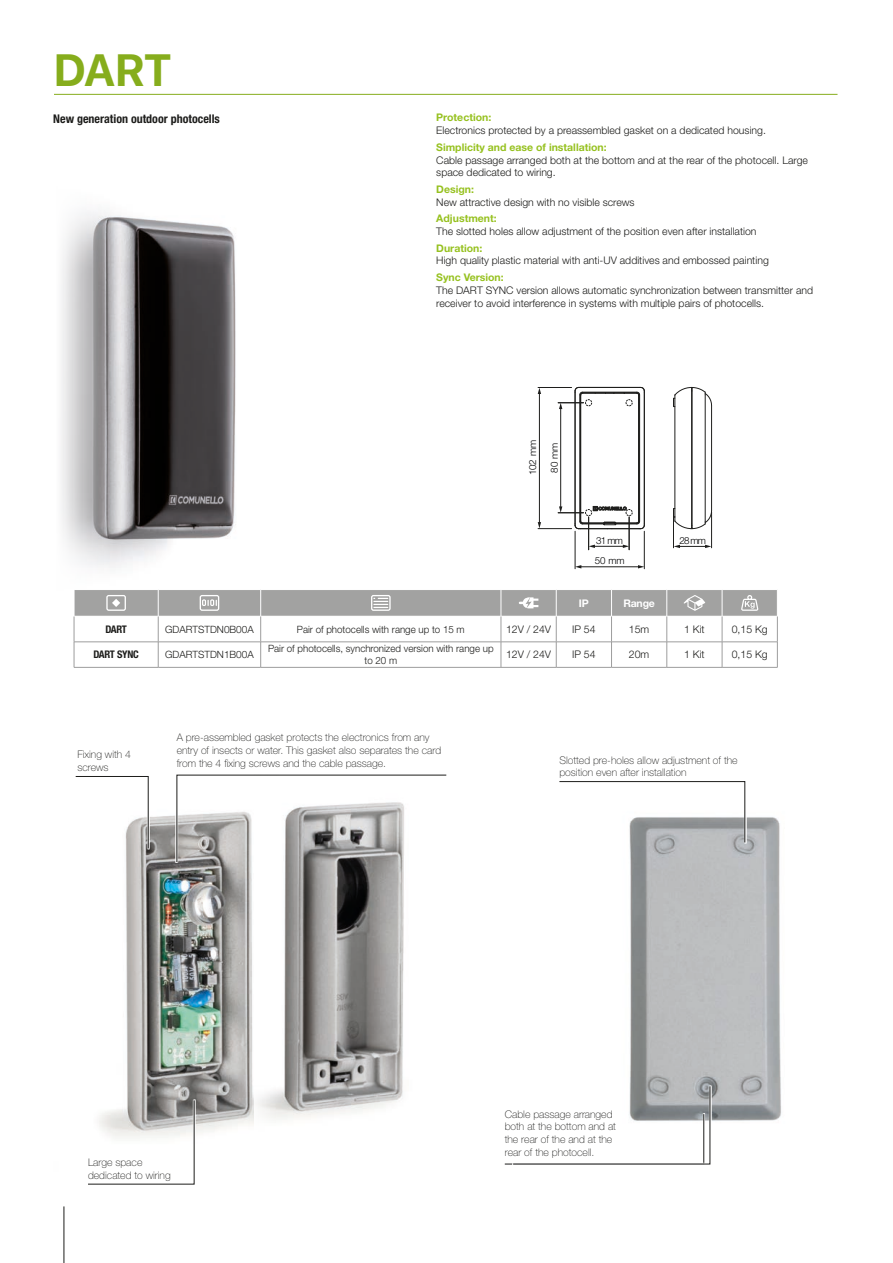
<style>
.page{position:relative;width:893px;height:1263px;background:#fff}
.page>*{position:absolute;margin:0;border:0;box-sizing:border-box;transform-origin:0 0}
.TITOLO_PRODOTTO{font:700 45px "SFUI Display";color:#86ad1c}
.t1{font:700 condensed 12px "Helvetica Neue LT Std";color:#1d1d1b}
.Plus{font:300 10.5px/12.6px "Helvetica Neue LT Std";color:#1d1d1b}
.t2{font:100 10.5px/12.6px "Helvetica Neue LT Std";color:#1d1d1b}
.CARATTERISTICHE{font:300 10.5px "Helvetica Neue LT Std";color:#1d1d1b}
.ARTICOLO{font:700 condensed 10.5px "Helvetica Neue LT Std";letter-spacing:-.02em;color:#1d1d1b}
.TITOLI_TABELLE{font:700 10.5px "Helvetica Neue LT Std";letter-spacing:-.02em;color:#fff}
.DESCRIZIONE{font:300 10.05px/12px "Helvetica Neue LT Std";color:#1d1d1b;text-align:center}
.COD__PRODOTTO{font:300 10.05px "Helvetica Neue LT Std";color:#1d1d1b}
.t3{font:300 9.75px "Helvetica Neue LT Std";color:#020203}
.s1{font-weight:700;color:#96c11f}
</style>
<div class="page">
<img style="left:126px;top:815px;width:123px;height:319px">
<img style="left:61px;top:212px;width:175px;height:356px">
<img style="left:629px;top:817px;width:152px;height:304px">
<hr style="left:639px;top:395px;width:1px;height:126px;background:#1e1e1c">
<hr style="left:644px;top:391px;width:1px;height:134px;background:#1e1e1c">
<hr style="left:579px;top:395px;width:1px;height:126px;background:#1e1e1c">
<hr style="left:575px;top:391px;width:1px;height:134px;background:#1e1e1c">
<svg style="left:593px;top:506px;width:34px;height:5px"></svg>
<hr style="left:638px;top:395px;width:1px;height:126px;background:#1e1e1c">
<svg style="left:574px;top:387px;width:71px;height:9px"></svg>
<hr style="left:580px;top:395px;width:1px;height:126px;background:#1e1e1c">
<svg style="left:574px;top:520px;width:71px;height:9px"></svg>
<hr style="left:675px;top:395px;width:1px;height:126px;background:#1e1e1c">
<hr style="left:691px;top:391px;width:1px;height:132px;background:#1e1e1c">
<hr style="left:705px;top:395px;width:1px;height:126px;background:#1e1e1c">
<hr style="left:692px;top:391px;width:1px;height:134px;background:#1e1e1c">
<hr style="left:711px;top:405px;width:1px;height:106px;background:#1e1e1c">
<svg style="left:673px;top:387px;width:39px;height:20px"></svg>
<svg style="left:673px;top:508px;width:39px;height:21px"></svg>
<hr style="left:575px;top:531px;width:1px;height:38px;background:#1e1e1c">
<hr style="left:644px;top:531px;width:1px;height:38px;background:#1e1e1c">
<hr style="left:539px;top:393px;width:1px;height:130px;background:#1e1e1c">
<svg style="left:538px;top:388px;width:3px;height:6px"></svg>
<svg style="left:538px;top:522px;width:3px;height:6px"></svg>
<hr style="left:538px;top:528px;width:34px;height:1px;background:#1e1e1c">
<hr style="left:538px;top:387px;width:34px;height:1px;background:#1e1e1c">
<svg style="left:674px;top:545px;width:37px;height:3px"></svg>
<hr style="left:673px;top:517px;width:1px;height:31px;background:#1e1e1c">
<hr style="left:711px;top:512px;width:1px;height:36px;background:#1e1e1c">
<div style="left:585px;top:399px;width:7px;height:7px;border:1px dashed #1e1e1c;border-radius:50%"></div>
<div style="left:626px;top:399px;width:6px;height:7px;border:1px dashed #1e1e1c;border-radius:50%"></div>
<div style="left:585px;top:509px;width:7px;height:7px;border:1px dashed #1e1e1c;border-radius:50%"></div>
<div style="left:626px;top:509px;width:6px;height:7px;border:1px dashed #1e1e1c;border-radius:50%"></div>
<hr style="left:629px;top:517px;width:1px;height:33px;background:#1e1e1c">
<hr style="left:588px;top:517px;width:1px;height:33px;background:#1e1e1c">
<hr style="left:560px;top:408px;width:1px;height:100px;background:#1e1e1c">
<svg style="left:558px;top:402px;width:25px;height:7px"></svg>
<svg style="left:558px;top:506px;width:25px;height:7px"></svg>
<hr style="left:594px;top:546px;width:30px;height:1px;background:#1e1e1c">
<svg style="left:589px;top:545px;width:6px;height:3px"></svg>
<svg style="left:623px;top:545px;width:6px;height:3px"></svg>
<hr style="left:580px;top:566px;width:59px;height:1px;background:#1e1e1c">
<svg style="left:575px;top:565px;width:6px;height:3px"></svg>
<svg style="left:638px;top:565px;width:6px;height:3px"></svg>
<hr style="left:54px;top:94px;width:783px;height:1px;background:#86ad1c">
<div style="left:503px;top:1113px;width:202px;height:53px;background:#fff;opacity:.85"></div>
<div style="left:512px;top:1085px;width:200px;height:80px;background:#fff;opacity:.85"></div>
<svg style="left:504px;top:1086px;width:206px;height:78px"></svg>
<svg style="left:177px;top:775px;width:72px;height:87px"></svg>
<div style="left:558px;top:780px;width:188px;height:64px;background:#fff;opacity:.85"></div>
<svg style="left:559px;top:781px;width:186px;height:62px"></svg>
<div style="left:87px;top:1099px;width:109px;height:86px;background:#fff;opacity:.85"></div>
<svg style="left:88px;top:1100px;width:107px;height:84px"></svg>
<div style="left:74px;top:775px;width:76px;height:75px;background:#fff;opacity:.85"></div>
<svg style="left:75px;top:776px;width:74px;height:73px"></svg>
<img style="left:249px;top:774px;width:198px;height:351px">
<hr style="left:501px;top:667px;width:55px;height:1px;background:#9d9d9d">
<hr style="left:667px;top:667px;width:55px;height:1px;background:#9d9d9d">
<hr style="left:722px;top:667px;width:55px;height:1px;background:#9d9d9d">
<hr style="left:74px;top:667px;width:84px;height:1px;background:#9d9d9d">
<hr style="left:158px;top:667px;width:103px;height:1px;background:#9d9d9d">
<hr style="left:261px;top:667px;width:240px;height:1px;background:#9d9d9d">
<hr style="left:556px;top:667px;width:55px;height:1px;background:#9d9d9d">
<hr style="left:611px;top:667px;width:56px;height:1px;background:#9d9d9d">
<svg style="left:74px;top:590px;width:704px;height:77px"></svg>
<hr style="left:64px;top:1206px;width:1px;height:57px;background:#1d1d1b">
<p class="TITOLO_PRODOTTO" style="left:54px;top:44px;width:119px">DART</p>
<p class="t1" style="left:53px;top:111px;width:168px">New generation outdoor photocells</p>
<p class="Plus" style="left:436px;top:111px;width:331px"><span class="s1">Protection:<br></span>Electronics protected by a preassembled gasket on a dedicated housing.</p>
<p class="Plus" style="left:436px;top:141px;width:373px"><span class="s1">Simplicity and ease of installation:<br></span>Cable passage arranged both at the bottom and at the rear of the photocell. Large space dedicated to wiring.</p>
<p class="Plus" style="left:436px;top:183px;width:200px"><span class="s1">Design:<br></span>New attractive design with no visible screws</p>
<p class="Plus" style="left:436px;top:212px;width:322px"><span class="s1">Adjustment:<br></span>The slotted holes allow adjustment of the position even after installation</p>
<p class="Plus" style="left:436px;top:242px;width:334px"><span class="s1">Duration:<br></span>High quality plastic material with anti-UV additives and embossed painting</p>
<p class="Plus" style="left:436px;top:271px;width:378px"><span class="s1">Sync Version:<br></span>The DART SYNC version allows automatic synchronization between transmitter and receiver to avoid interference in systems with multiple pairs of photocells.</p>
<p class="t3" style="left:527px;top:475px;width:37px;rotate:-90deg">102 mm</p>
<p class="t3" style="left:548px;top:473px;width:31px;rotate:-90deg">80 mm</p>
<p class="t3" style="left:596px;top:534px;width:28px">31 mm</p>
<p class="t3" style="left:679px;top:534px;width:28px">28 mm</p>
<p class="t3" style="left:595px;top:555px;width:31px">50 mm</p>
<p class="TITOLI_TABELLE" style="left:579px;top:596px;width:11px">IP</p>
<p class="TITOLI_TABELLE" style="left:623px;top:596px;width:33px">Range</p>
<p class="ARTICOLO" style="left:105px;top:623px;width:23px">DART</p>
<p class="COD__PRODOTTO" style="left:165px;top:623px;width:90px">GDARTSTDN0B00A</p>
<p class="DESCRIZIONE" style="left:297px;top:623px;width:169px">Pair of photocells with range up to 15 m</p>
<p class="CARATTERISTICHE" style="left:506px;top:623px;width:47px">12V / 24V</p>
<p class="CARATTERISTICHE" style="left:572px;top:623px;width:25px">IP 54</p>
<p class="CARATTERISTICHE" style="left:629px;top:623px;width:22px">15m</p>
<p class="CARATTERISTICHE" style="left:684px;top:623px;width:22px">1 Kit</p>
<p class="CARATTERISTICHE" style="left:732px;top:623px;width:37px">0,15 Kg</p>
<p class="ARTICOLO" style="left:93px;top:648px;width:47px">DART SYNC</p>
<p class="COD__PRODOTTO" style="left:165px;top:648px;width:90px">GDARTSTDN1B00A</p>
<p class="DESCRIZIONE" style="left:268px;top:642px;width:227px">Pair of photocells, synchronized version with range up to 20 m</p>
<p class="CARATTERISTICHE" style="left:506px;top:648px;width:47px">12V / 24V</p>
<p class="CARATTERISTICHE" style="left:572px;top:648px;width:25px">IP 54</p>
<p class="CARATTERISTICHE" style="left:629px;top:648px;width:22px">20m</p>
<p class="CARATTERISTICHE" style="left:684px;top:648px;width:22px">1 Kit</p>
<p class="CARATTERISTICHE" style="left:732px;top:648px;width:37px">0,15 Kg</p>
<p class="t2" style="left:77px;top:748px;width:55px">Fixing with 4 screws</p>
<p class="t2" style="left:177px;top:731px;width:266px">A pre-assembled gasket protects the electronics from any entry of insects or water. This gasket also separates the card from the 4 fixing screws and the cable passage.</p>
<p class="t2" style="left:559px;top:754px;width:180px">Slotted pre-holes allow adjustment of the position even after installation</p>
<p class="t2" style="left:88px;top:1156px;width:84px">Large space dedicated to wiring</p>
<p class="t2" style="left:505px;top:1108px;width:113px">Cable passage arranged both at the bottom and at the rear of the and at the rear of the photocell.</p>
</div>
